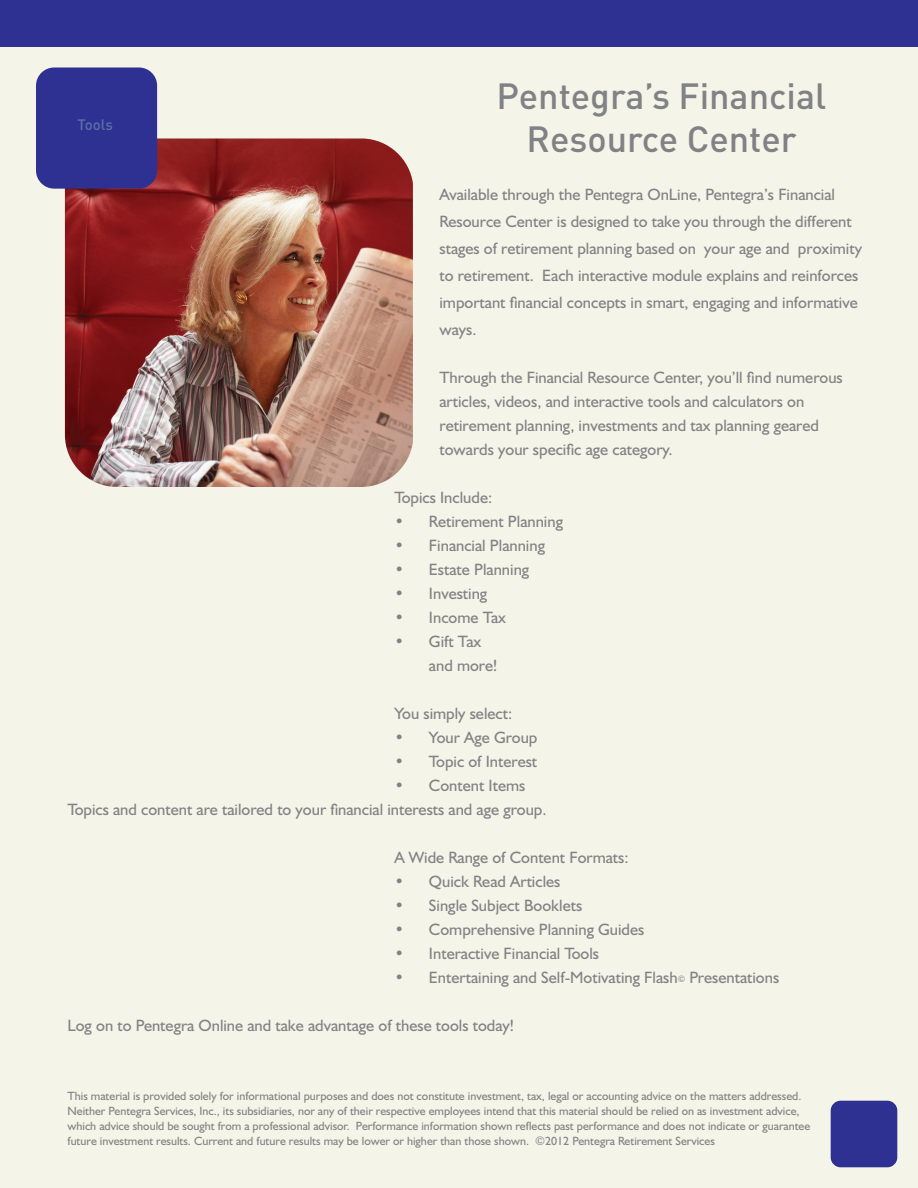
<style>
.page{position:relative;width:918px;height:1188px;background:#f5f4e8}
.page>*{position:absolute;margin:0;border:0;box-sizing:border-box;transform-origin:0 0}
.t1{font:500 36px "DIN";color:#808285}
.t2{font:16.5px/27px "Humanist 521 BT";color:#808285}
.t3{font:500 15px "DIN";color:#5970a4}
.t4{font:12px/15px "Humanist 521 BT";color:#808285}
.s1{font-size:9px}
</style>
<div class="page">
<img style="left:65px;top:139px;width:348px;height:348px">
<div style="left:36px;top:68px;width:121px;height:121px;background:#2e3092;border-radius:18px"></div>
<div style="left:0;top:0;width:918px;height:46px;background:#2e3092"></div>
<div style="left:831px;top:1101px;width:66px;height:66px;background:#2e3092;border-radius:10px"></div>
<p class="t1" style="left:497px;top:73px;width:331px">Pentegra’s Financial</p>
<p class="t1" style="left:526px;top:116px;width:272px">Resource Center</p>
<p class="t2" style="left:440px;top:181px;width:424px">Available through the Pentegra OnLine, Pentegra’s Financial Resource Center is designed to take you through the different stages of retirement planning based on your age and proximity to retirement. Each interactive module explains and reinforces important financial concepts in smart, engaging and informative ways.</p>
<p class="t2" style="left:440px;top:365px;width:405px;line-height:24px">Through the Financial Resource Center, you’ll find numerous articles, videos, and interactive tools and calculators on retirement planning, investments and tax planning geared towards your specific age category.</p>
<p class="t2" style="left:394px;top:484px;width:99px">Topics Include:</p>
<p class="t2" style="left:394px;top:508px;width:170px">• Retirement Planning</p>
<p class="t2" style="left:394px;top:532px;width:152px">• Financial Planning</p>
<p class="t2" style="left:394px;top:556px;width:136px">• Estate Planning</p>
<p class="t2" style="left:394px;top:580px;width:94px">• Investing</p>
<p class="t2" style="left:394px;top:604px;width:113px">• Income Tax</p>
<p class="t2" style="left:394px;top:628px;width:88px">• Gift Tax</p>
<p class="t2" style="left:429px;top:652px;width:70px">and more!</p>
<p class="t2" style="left:394px;top:700px;width:119px">You simply select:</p>
<p class="t2" style="left:394px;top:724px;width:145px">• Your Age Group</p>
<p class="t2" style="left:394px;top:748px;width:144px">• Topic of Interest</p>
<p class="t2" style="left:394px;top:772px;width:132px">• Content Items</p>
<p class="t2" style="left:68px;top:796px;width:481px">Topics and content are tailored to your financial interests and age group.</p>
<p class="t2" style="left:394px;top:844px;width:236px">A Wide Range of Content Formats:</p>
<p class="t2" style="left:394px;top:868px;width:167px">• Quick Read Articles</p>
<p class="t2" style="left:394px;top:892px;width:189px">• Single Subject Booklets</p>
<p class="t2" style="left:394px;top:916px;width:251px">• Comprehensive Planning Guides</p>
<p class="t2" style="left:394px;top:940px;width:206px">• Interactive Financial Tools</p>
<p class="t2" style="left:394px;top:964px;width:386px">• Entertaining and Self-Motivating Flash<span class="s1">©</span> Presentations</p>
<p class="t2" style="left:68px;top:1012px;width:448px">Log on to Pentegra Online and take advantage of these tools today!</p>
<p class="t3" style="left:77px;top:115px;width:37px">Tools</p>
<p class="t4" style="left:68px;top:1088px;width:744px">This material is provided solely for informational purposes and does not constitute investment, tax, legal or accounting advice on the matters addressed.<br>Neither Pentegra Services, Inc., its subsidiaries, nor any of their respective employees intend that this material should be relied on as investment advice, which advice should be sought from a professional advisor. Performance information shown reflects past performance and does not indicate or guarantee future investment results. Current and future results may be lower or higher than those shown. ©2012 Pentegra Retirement Services</p>
</div>
